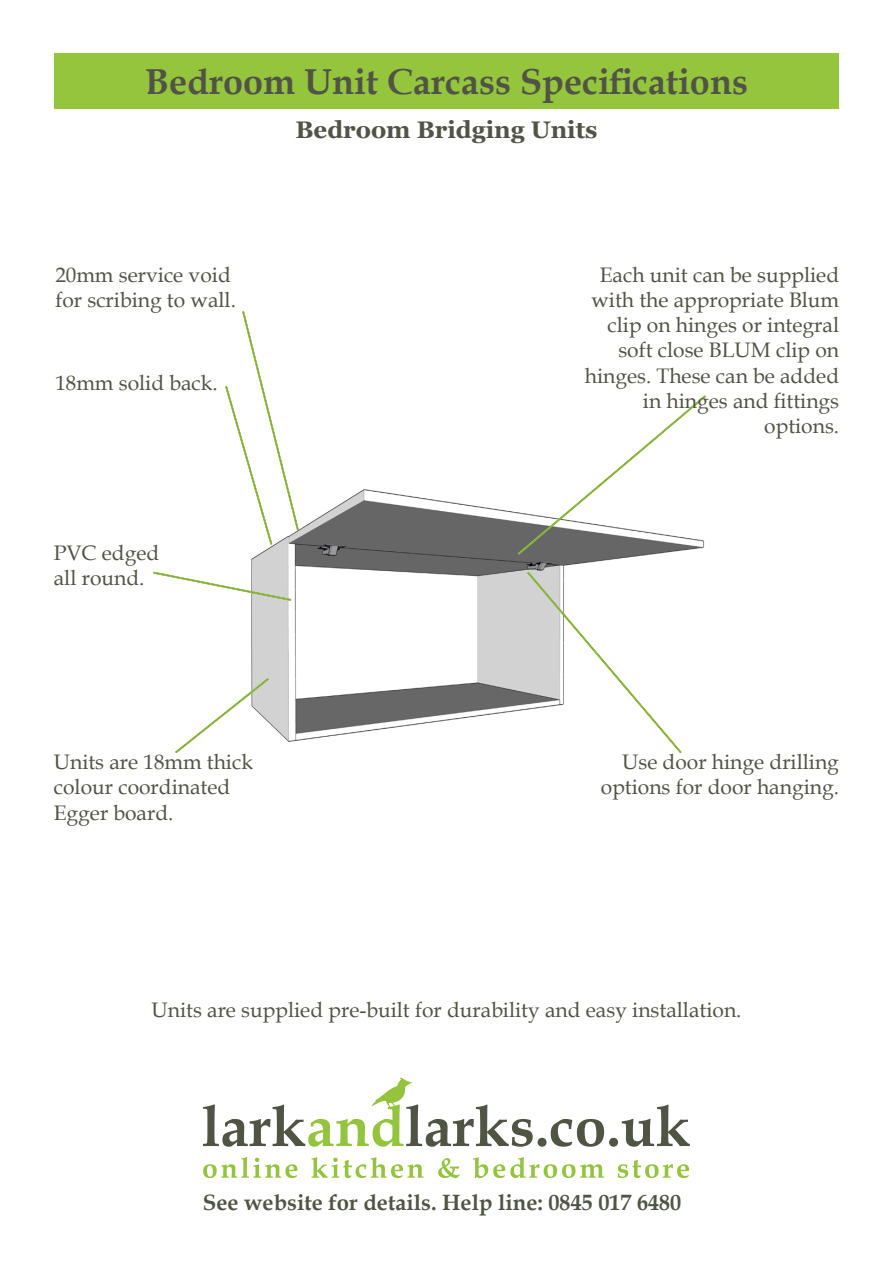
<style>
.page{position:relative;width:893px;height:1263px;background:#fff}
.page>*{position:absolute;margin:0;border:0;box-sizing:border-box;transform-origin:0 0}
.t1{font:700 36px "Book Antiqua";color:#505346}
.t2{font:700 24px "Georgia";color:#505346}
.t3{font:700 22.2px "Book Antiqua";color:#4f5445}
.t4{font:21px/25.2px "Book Antiqua";color:#505346}
</style>
<div class="page">
<img style="left:251px;top:489px;width:388px;height:253px">
<svg style="left:203px;top:1157px;width:94px;height:21px"></svg>
<svg style="left:311px;top:1157px;width:113px;height:21px"></svg>
<svg style="left:438px;top:1158px;width:22px;height:20px"></svg>
<svg style="left:473px;top:1157px;width:131px;height:21px"></svg>
<svg style="left:618px;top:1160px;width:71px;height:18px"></svg>
<svg style="left:203px;top:1077px;width:487px;height:70px"></svg>
<div style="left:54px;top:53px;width:785px;height:55px;background:#95c43d"></div>
<svg style="left:153px;top:571px;width:139px;height:31px"></svg>
<svg style="left:175px;top:677px;width:95px;height:77px"></svg>
<svg style="left:516px;top:395px;width:190px;height:161px"></svg>
<svg style="left:526px;top:570px;width:156px;height:183px"></svg>
<svg style="left:225px;top:311px;width:75px;height:235px"></svg>
<h1 class="t1" style="left:145px;top:57px;width:604px">Bedroom Unit Carcass Specifications</h1>
<p class="t4" style="left:55px;top:262px;width:182px">20mm service void for scribing to wall.</p>
<p class="t4" style="left:55px;top:370px;width:164px">18mm solid back.</p>
<p class="t4" style="left:54px;top:540px;width:107px">PVC edged all round.</p>
<p class="t2" style="left:295px;top:115px;width:304px">Bedroom Bridging Units</p>
<p class="t4" style="left:585px;top:262px;width:256px;text-align:right">Each unit can be supplied with the appropriate Blum clip on hinges or integral soft close BLUM clip on hinges. These can be added in hinges and fittings options.</p>
<p class="t4" style="left:54px;top:749px;width:201px">Units are 18mm thick colour coordinated<br>Egger board.</p>
<p class="t4" style="left:601px;top:749px;width:240px;text-align:right">Use door hinge drilling options for door hanging.</p>
<p class="t4" style="left:151px;top:996px;width:591px">Units are supplied pre-built for durability and easy installation.</p>
<p class="t3" style="left:203px;top:1187px;width:480px">See website for details. Help line: 0845 017 6480</p>
</div>
